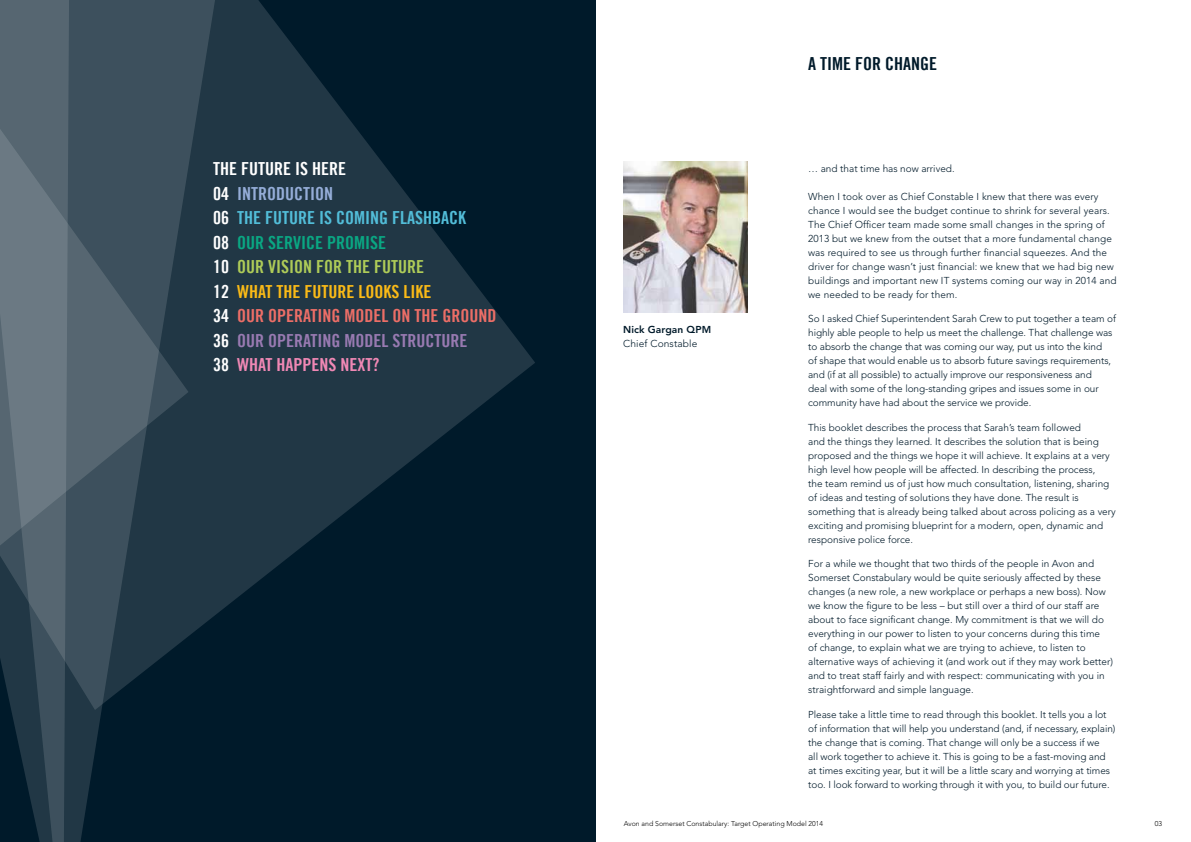
<style>
.page{position:relative;width:1191px;height:842px;background:#fff}
.page>*{position:absolute;margin:0;border:0;box-sizing:border-box;transform-origin:0 0}
.t1{font:18px/24.5px "Trade Gothic LT Bold Cond Twenty";color:#ec6e67}
.t2{font:18px/24.5px "Trade Gothic LT Bold Cond Twenty";color:#aecb58}
.t3{font:18px/24.5px "Trade Gothic LT Bold Cond Twenty";color:#95add8}
.t4{font:18px "Trade Gothic LT Bold Cond Twenty";color:#0aa783}
.t5{font:18px "Trade Gothic LT Bold Cond Twenty";color:#f088b5}
.t6{font:18px "Trade Gothic LT Bold Cond Twenty";color:#52bdd8}
.t7{font:18px "Trade Gothic LT Bold Cond Twenty";color:#001a2a}
.t8{font:18px "Trade Gothic LT Bold Cond Twenty";color:#fff}
.t9{font:18px "Trade Gothic LT Bold Cond Twenty";color:#987ab1}
.t10{font:300 10px/14px "Avenir";color:#001a2a}
.t11{font:800 10px "Avenir";letter-spacing:.01em;color:#001a2a}
.t12{font:300 7px "Avenir";color:#000}
.s1{color:#fff}
.s2{color:#52bdd8}
.s3{color:#faba17}
.s4{color:#987ab1}
</style>
<div class="page">
<div style="left:0;top:0;width:595px;height:842px;background:#001a2a"></div>
<svg style="left:225px;top:0;width:310px;height:607px;fill:#213745"></svg>
<svg style="left:69px;top:0;width:156px;height:842px"></svg>
<svg style="left:0;top:0;width:69px;height:842px;background:#4e5f6a"></svg>
<img style="left:624px;top:162px;width:124px;height:151px">
<h1 class="t3" style="left:213px;top:157px;width:121px;text-indent:82px"><span class="s1">IS HERE<br>04</span> INTRODUCTION<br><span class="s1">06</span> <span class="s2">THE FUTURE</span></h1>
<h1 class="t8" style="left:213px;top:158px;width:38px">THE FUTURE</h1>
<h1 class="t6" style="left:319px;top:207px;width:148px">IS COMI NG FLASHBACK</h1>
<h1 class="t4" style="left:213px;top:231px;width:64px"><span class="s1">08</span> OUR SERVI</h1>
<h1 class="t4" style="left:306px;top:231px;width:40px">CE PROMISE</h1>
<h1 class="t2" style="left:213px;top:255px;width:63px"><span class="s1">10</span> OUR VISIO</h1>
<h1 class="t2" style="left:213px;top:255px;width:170px;text-indent:90px">N FORTHEFUTURE<br><span class="s1">12</span> <span class="s3">WHAT THE FUTURE</span></h1>
<h1 class="t1" style="left:213px;top:279px;width:285px;text-indent:145px"><span class="s3">LOOKS LIKE<br></span><span class="s1">34</span> OUR OPERATING MODEL ON THE GROUND<br><span class="s1">36</span> <span class="s4">OUR OPERATING MODEL STRU</span></h1>
<h1 class="t9" style="left:425px;top:329px;width:19px">CTURE</h1>
<h1 class="t5" style="left:213px;top:354px;width:168px"><span class="s1">38</span> WHAT HAPPENS NEXT?</h1>
<p class="t11" style="left:623px;top:323px;width:89px">Nick Gargan QPM</p>
<p class="t10" style="left:623px;top:336px;width:76px">Chief Constable</p>
<h1 class="t7" style="left:808px;top:53px;width:21px">A TIME</h1>
<h1 class="t7" style="left:855px;top:53px;width:82px">FOR CHANGE</h1>
<p class="t10" style="left:808px;top:161px;width:148px">… and that time has now arrived.</p>
<p class="t10" style="left:808px;top:189px;width:310px">When I took over as Chief Constable I knew that there was every chance I would see the budget continue to shrink for several years.<br>The Chief Officer team made some small changes in the spring of 2013 but we knew from the outset that a more fundamental change was required to see us through further financial squeezes. And the driver for change wasn’t just financial: we knew that we had big new buildings and important new IT systems coming our way in 2014 and we needed to be ready for them.</p>
<p class="t10" style="left:808px;top:312px;width:309px">So I asked Chief Superintendent Sarah Crew to put together a team of highly able people to help us meet the challenge. That challenge was to absorb the change that was coming our way, put us into the kind<br>of shape that would enable us to absorb future savings requirements, and (if at all possible) to actually improve our responsiveness and<br>deal with some of the long-standing gripes and issues some in our community have had about the service we provide.</p>
<p class="t10" style="left:808px;top:420px;width:309px">This booklet describes the process that Sarah’s team followed<br>and the things they learned. It describes the solution that is being proposed and the things we hope it will achieve. It explains at a very high level how people will be affected. In describing the process,<br>the team remind us of just how much consultation, listening, sharing of ideas and testing of solutions they have done. The result is something that is already being talked about across policing as a very exciting and promising blueprint for a modern, open, dynamic and responsive police force.</p>
<p class="t10" style="left:808px;top:557px;width:306px">For a while we thought that two thirds of the people in Avon and Somerset Constabulary would be quite seriously affected by these changes (a new role, a new workplace or perhaps a new boss). Now we know the figure to be less – but still over a third of our staff are about to face significant change. My commitment is that we will do everything in our power to listen to your concerns during this time<br>of change, to explain what we are trying to achieve, to listen to alternative ways of achieving it (and work out if they may work better) and to treat staff fairly and with respect: communicating with you in straightforward and simple language.</p>
<p class="t10" style="left:808px;top:707px;width:309px">Please take a little time to read through this booklet. It tells you a lot of information that will help you understand (and, if necessary, explain) the change that is coming. That change will only be a success if we<br>all work together to achieve it. This is going to be a fast-moving and at times exciting year, but it will be a little scary and worrying at times too. I look forward to working through it with you, to build our future.</p>
<p class="t12" style="left:624px;top:820px;width:201px">Avon and Somerset Constabulary: Target Operating Model 2014</p>
<p class="t12" style="left:1154px;top:820px;width:9px">03</p>
</div>
